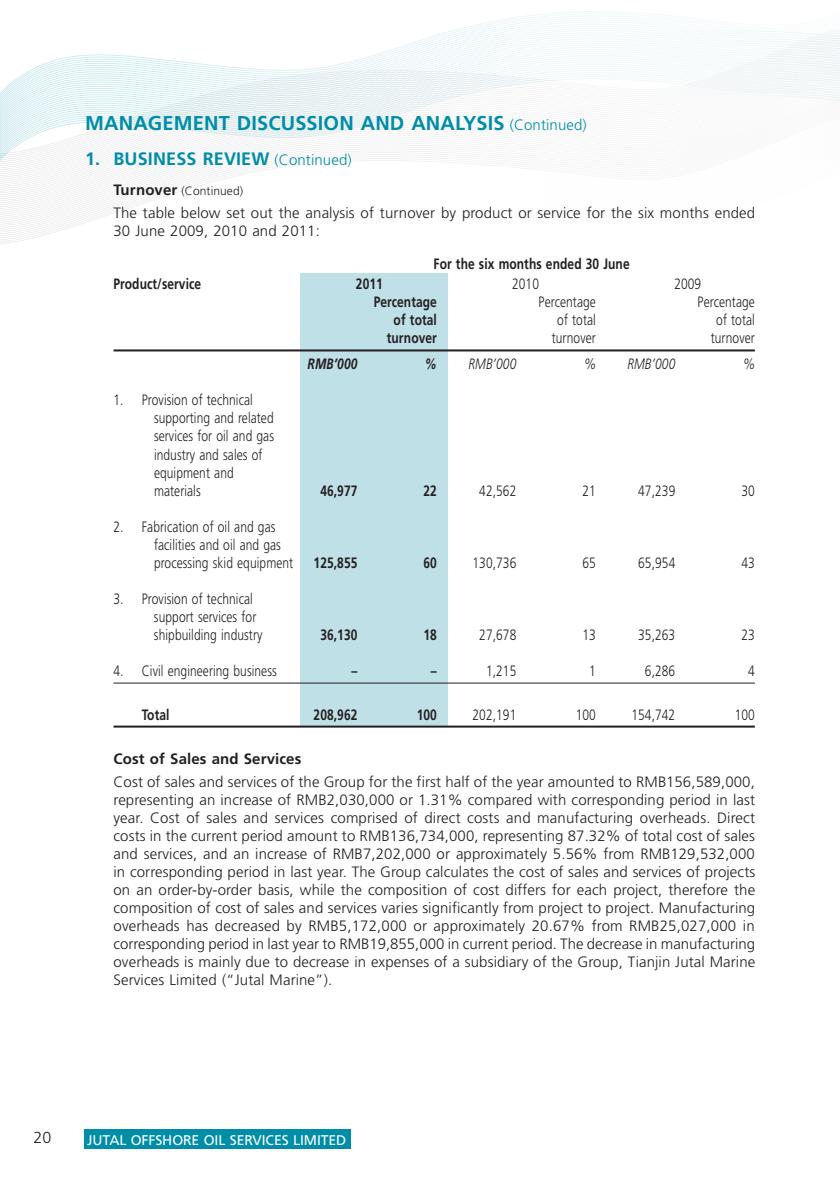
<style>
.page{position:relative;width:840px;height:1191px;background:#fff}
.page>*{position:absolute;margin:0;border:0;box-sizing:border-box;transform-origin:0 0}
.t1{font:700 20px "Frutiger LT Std";letter-spacing:.005em;color:#008da8}
.t2{font:700 18px "Frutiger LT Std";letter-spacing:.005em;color:#008da8}
.t3{font:300 16px "Frutiger LT Std";color:#231f20}
.t4{font:300 15px/18px "Frutiger LT Std";letter-spacing:.005em;color:#231f20}
.t5{font:300 15px/18px "Frutiger LT Std";letter-spacing:.005em;color:#231f20;scale:.8 1}
.t6{font:700 15px "Frutiger LT Std";letter-spacing:.005em;color:#231f20;scale:.8 1}
.t7{font:700 15px "Frutiger LT Std";letter-spacing:.005em;color:#231f20}
.t8{font:italic 300 15px "Frutiger LT Std";letter-spacing:.005em;color:#231f20;scale:.8 1}
.t9{font:italic 700 15px "Frutiger LT Std";letter-spacing:.005em;color:#231f20;scale:.8 1}
.t10{font:14px "Frutiger LT Std";letter-spacing:-.01em;color:#fff}
.t11{font:300 12px "Frutiger LT Std";letter-spacing:.005em;color:#231f20}
.s1{font-weight:300;font-size:15px}
.s2{font-weight:700;font-size:15px}
.s3{font-weight:300}
</style>
<div class="page">
<div style="left:84px;top:1129px;width:266px;height:19px;background:#008da8"></div>
<svg style="left:0;top:12px;width:571px;height:228px"></svg>
<svg style="left:571px;top:11px;width:269px;height:165px"></svg>
<div style="left:300px;top:273px;width:147px;height:453px;background:#c0e0e8"></div>
<hr style="left:113px;top:349px;width:641px;height:2px;background:#231f20">
<hr style="left:113px;top:682px;width:641px;height:1px;background:#231f20">
<hr style="left:113px;top:725px;width:641px;height:2px;background:#231f20">
<h1 class="t1" style="left:85px;top:111px;width:503px">MANAGEMENT DISCUSSION AND ANALYSIS <span class="s1">(Continued)</span></h1>
<p class="t2" style="left:85px;top:148px;width:268px">1. BUSINESS REVIEW <span class="s1">(Continued)</span></p>
<p class="t11" style="left:113px;top:184px;width:131px"><span class="s2">Turnover</span> (Continued)</p>
<p class="t4" style="left:113px;top:204px;width:643px">The table below set out the analysis of turnover by product or service for the six months ended<br>30 June 2009, 201 0 and 2011 :</p>
<p class="t6" style="left:433px;top:255px;width:246px">For the six months ended 30 June</p>
<p class="t6" style="left:113px;top:275px;width:111px">Product/service</p>
<p class="t6" style="left:356px;top:275px;width:35px">2011</p>
<p class="t5" style="left:512px;top:275px;width:35px">201 0</p>
<p class="t5" style="left:674px;top:275px;width:35px">2009</p>
<p class="t6" style="left:373px;top:293px;width:81px">Percentage</p>
<p class="t5" style="left:538px;top:293px;width:73px">Percentage</p>
<p class="t5" style="left:697px;top:293px;width:73px">Percentage</p>
<p class="t6" style="left:393px;top:311px;width:56px">of total</p>
<p class="t5" style="left:557px;top:311px;width:50px">of total</p>
<p class="t5" style="left:715px;top:311px;width:50px">of total</p>
<p class="t6" style="left:386px;top:329px;width:64px">turnover</p>
<p class="t5" style="left:551px;top:329px;width:57px">turnover</p>
<p class="t5" style="left:710px;top:329px;width:57px">turnover</p>
<p class="t9" style="left:307px;top:355px;width:64px">RMB’000</p>
<p class="t9" style="left:424px;top:355px;width:16px">%</p>
<p class="t8" style="left:468px;top:356px;width:61px">RMB’000</p>
<p class="t8" style="left:584px;top:356px;width:16px">%</p>
<p class="t8" style="left:627px;top:356px;width:61px">RMB’000</p>
<p class="t8" style="left:743px;top:356px;width:16px">%</p>
<p class="t5" style="left:154px;top:391px;width:151px;text-indent:-40px">1 . Provision of technical supporting and related services for oil and gas industry and sales of equipment and materials</p>
<p class="t6" style="left:320px;top:481px;width:48px">46,977</p>
<p class="t6" style="left:423px;top:481px;width:18px">22</p>
<p class="t5" style="left:479px;top:481px;width:48px">42,562</p>
<p class="t5" style="left:582px;top:481px;width:13px">21</p>
<p class="t5" style="left:637px;top:481px;width:48px">47,239</p>
<p class="t5" style="left:741px;top:481px;width:18px">30</p>
<p class="t5" style="left:154px;top:517px;width:175px;text-indent:-40px">2. Fabrication of oil and gas facilities and oil and gas processing skid equipment</p>
<p class="t5" style="left:154px;top:589px;width:137px;text-indent:-40px">3. Provision of technical support services for shipbuilding industry</p>
<p class="t6" style="left:313px;top:553px;width:56px">125,855</p>
<p class="t6" style="left:423px;top:553px;width:45px">60 <span class="s3">1</span></p>
<p class="t5" style="left:479px;top:553px;width:48px">30,736</p>
<p class="t5" style="left:582px;top:553px;width:18px">65</p>
<p class="t5" style="left:637px;top:553px;width:48px">65,954</p>
<p class="t5" style="left:741px;top:553px;width:18px">43</p>
<p class="t6" style="left:320px;top:625px;width:48px">36,130</p>
<p class="t6" style="left:423px;top:625px;width:18px">18</p>
<p class="t5" style="left:479px;top:625px;width:77px">27,678 1</p>
<p class="t5" style="left:589px;top:625px;width:10px">3</p>
<p class="t5" style="left:637px;top:625px;width:48px">35,263</p>
<p class="t5" style="left:741px;top:625px;width:18px">23</p>
<p class="t5" style="left:113px;top:661px;width:205px">4. Civil engineering business</p>
<p class="t6" style="left:351px;top:661px;width:9px">–</p>
<p class="t6" style="left:430px;top:661px;width:44px">– <span class="s3">1</span></p>
<p class="t5" style="left:492px;top:661px;width:32px">,21 5 1</p>
<p class="t5" style="left:644px;top:661px;width:39px">6,286</p>
<p class="t5" style="left:747px;top:661px;width:10px">4</p>
<p class="t6" style="left:142px;top:705px;width:36px">Total</p>
<p class="t6" style="left:313px;top:705px;width:56px">208,962</p>
<p class="t6" style="left:416px;top:705px;width:27px">100</p>
<p class="t5" style="left:472px;top:705px;width:69px">202,1 911</p>
<p class="t5" style="left:582px;top:705px;width:35px">00 1</p>
<p class="t5" style="left:637px;top:705px;width:74px">54,742 1</p>
<p class="t5" style="left:741px;top:705px;width:18px">00</p>
<p class="t7" style="left:113px;top:749px;width:189px">Cost of Sales and Services</p>
<p class="t4" style="left:113px;top:773px;width:643px;text-align:justify">Cost of sales and services of the Group for the first half of the year amounted to RMB1 56,589,000, representing an increase of RMB2,030,000 or 1 .31 % compared with corresponding period in last year. Cost of sales and services comprised of direct costs and manufacturing overheads. Direct costs in the current period amount to RMB1 36,734,000, representing 87.32% of total cost of sales and services, and an increase of RMB7,202,000 or approximately 5.56% from RMB1 29,532,000 in corresponding period in last year. The Group calculates the cost of sales and services of projects on an order-by-order basis, while the composition of cost differs for each project, therefore the composition of cost of sales and services varies significantly from project to project. Manufacturing overheads has decreased by RMB5,1 72,000 or approximately 20.67% from RMB25,027,000 in corresponding period in last year to RMB1 9,855,000 in current period. The decrease in manufacturing overheads is mainly due to decrease in expenses of a subsidiary of the Group, Tianjin Jutal Marine Services Limited (“Jutal Marine”).</p>
<p class="t3" style="left:34px;top:1128px;width:19px">20</p>
<p class="t10" style="left:87px;top:1132px;width:260px">JUTAL OFFSHORE OIL SERVICES LIMITED</p>
</div>
